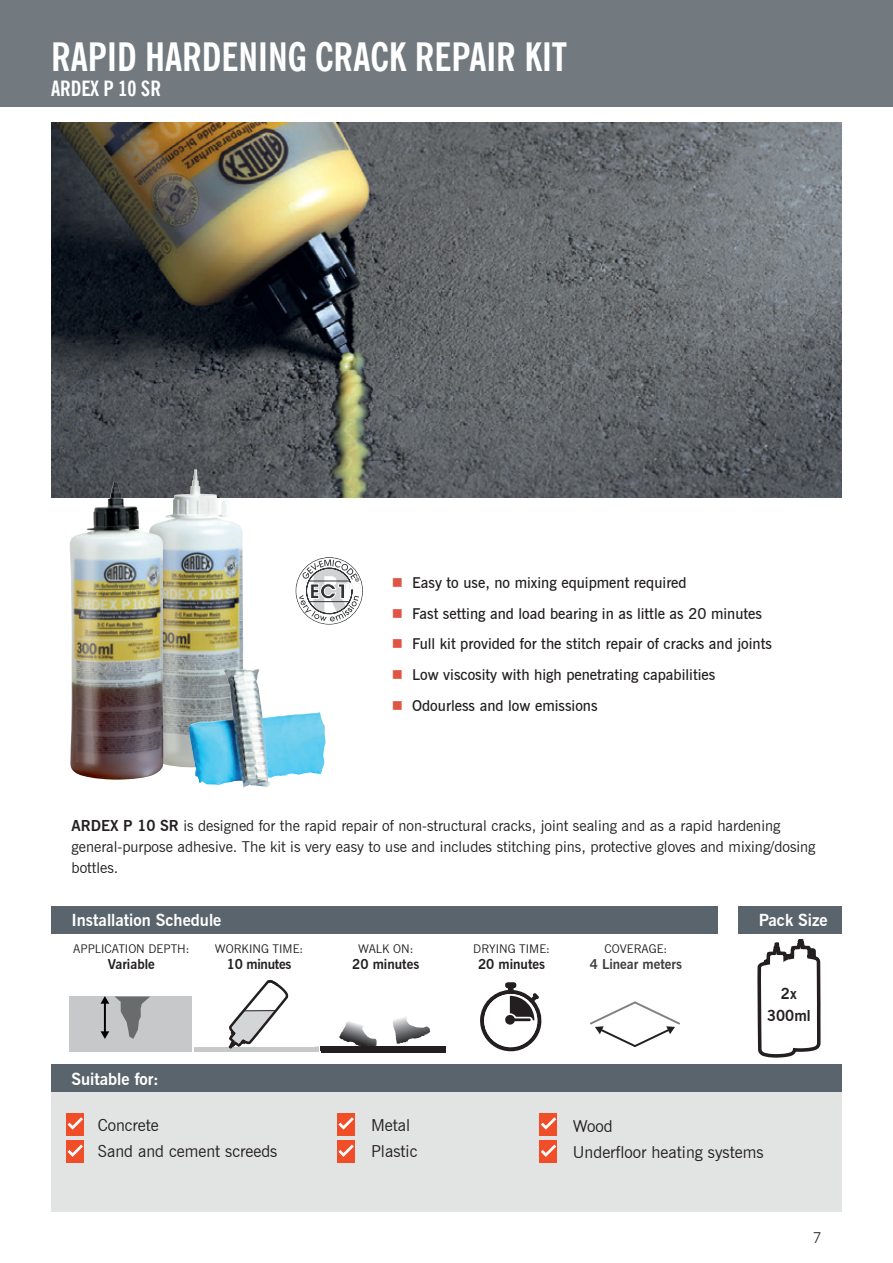
<style>
.page{position:relative;width:893px;height:1263px;background:#fff}
.page>*{position:absolute;margin:0;border:0;box-sizing:border-box;transform-origin:0 0}
.t1{font:700 condensed 39px "News Gothic BT";color:#fff}
.t2{font:700 condensed 21px "News Gothic BT";color:#fff}
.t3{font:16.5px/26.5px "News Gothic BT";color:#231f20}
.t4{font:700 16.5px "News Gothic BT";color:#fff}
.t5{font:600 15px "News Gothic BT";color:#231f20}
.t6{font:15px/21px "News Gothic BT";color:#231f20}
.t7{font:700 15px/21.8px "News Gothic BT";color:#231f20;text-align:center}
.t8{font:300 15px "News Gothic BT";color:#231f20}
.t9{font:700 13.5px "News Gothic BT";color:#231f20}
.t10{font:700 13.5px "News Gothic BT";color:#3e3e3f}
.t11{font:700 13.5px "News Gothic BT";letter-spacing:-.02em;color:#231f20}
.t12{font:12px "News Gothic BT";color:#231f20}
.s1{color:#e05444}
.s2{font-weight:700}
</style>
<div class="page">
<img style="left:51px;top:122px;width:791px;height:375px">
<div style="left:51px;top:1092px;width:791px;height:120px;background:#e2e3e3"></div>
<div style="left:51px;top:1064px;width:791px;height:28px;background:#59646c"></div>
<div style="left:51px;top:905px;width:667px;height:28px;background:#59646c"></div>
<div style="left:738px;top:905px;width:104px;height:28px;background:#59646c"></div>
<svg style="left:757px;top:940px;width:64px;height:118px"></svg>
<div style="left:0;top:0;width:893px;height:107px;background:#727a80"></div>
<svg style="left:480px;top:982px;width:62px;height:70px"></svg>
<svg style="left:590px;top:1001px;width:90px;height:46px"></svg>
<div style="left:321px;top:1046px;width:124px;height:5px;background:#231f20"></div>
<svg style="left:393px;top:1017px;width:37px;height:27px"></svg>
<svg style="left:339px;top:1021px;width:38px;height:25px"></svg>
<hr style="left:321px;top:1050px;width:124px;height:3px;background:#231f20">
<img style="left:149px;top:469px;width:94px;height:298px">
<img style="left:70px;top:481px;width:93px;height:299px">
<img style="left:188px;top:669px;width:138px;height:119px">
<svg style="left:296px;top:557px;width:67px;height:68px"></svg>
<hr style="left:309px;top:581px;width:41px;height:1px;background:#323436">
<hr style="left:309px;top:601px;width:40px;height:1px;background:#323436">
<div style="left:66px;top:1113px;width:18px;height:22px;background:#f04d29"></div>
<svg style="left:67px;top:1117px;width:16px;height:13px"></svg>
<div style="left:337px;top:1113px;width:18px;height:22px;background:#f04d29"></div>
<svg style="left:338px;top:1117px;width:16px;height:13px"></svg>
<div style="left:539px;top:1113px;width:18px;height:22px;background:#f04d29"></div>
<svg style="left:541px;top:1117px;width:16px;height:13px"></svg>
<div style="left:66px;top:1140px;width:18px;height:22px;background:#f04d29"></div>
<svg style="left:67px;top:1144px;width:16px;height:13px"></svg>
<div style="left:337px;top:1140px;width:18px;height:22px;background:#f04d29"></div>
<svg style="left:338px;top:1144px;width:16px;height:13px"></svg>
<div style="left:539px;top:1140px;width:18px;height:22px;background:#f04d29"></div>
<svg style="left:541px;top:1144px;width:16px;height:13px"></svg>
<div style="left:69px;top:996px;width:123px;height:56px;background:#c7c8ca"></div>
<svg style="left:115px;top:996px;width:35px;height:43px"></svg>
<hr style="left:104px;top:1002px;width:2px;height:30px;background:#000001">
<svg style="left:101px;top:996px;width:8px;height:8px"></svg>
<svg style="left:101px;top:1031px;width:8px;height:8px"></svg>
<svg style="left:194px;top:980px;width:127px;height:72px"></svg>
<h1 class="t1" style="left:51px;top:33px;width:518px">RAPID HARDENING CRACK REPAIR KIT</h1>
<h2 class="t2" style="left:51px;top:75px;width:112px">ARDEX P 10 SR</h2>
<p class="t5" style="left:392px;top:573px;width:296px"><span class="s1">■</span> Easy to use, no mixing equipment required</p>
<p class="t5" style="left:392px;top:604px;width:372px"><span class="s1">■</span> Fast setting and load bearing in as little as 20 minutes</p>
<p class="t5" style="left:392px;top:635px;width:382px"><span class="s1">■</span> Full kit provided for the stitch repair of cracks and joints</p>
<p class="t5" style="left:392px;top:665px;width:325px"><span class="s1">■</span> Low viscosity with high penetrating capabilities</p>
<p class="t5" style="left:392px;top:696px;width:207px"><span class="s1">■</span> Odourless and low emissions</p>
<p class="t6" style="left:72px;top:815px;width:745px"><span class="s2">ARDEX P 10 SR</span> is designed for the rapid repair of non-structural cracks, joint sealing and as a rapid hardening general-purpose adhesive. The kit is very easy to use and includes stitching pins, protective gloves and mixing/dosing bottles.</p>
<p class="t4" style="left:71px;top:910px;width:151px">Installation Schedule</p>
<p class="t4" style="left:759px;top:910px;width:71px">Pack Size</p>
<p class="t12" style="left:215px;top:941px;width:90px">WORKING TIME:</p>
<p class="t11" style="left:227px;top:956px;width:66px">10 minutes</p>
<p class="t12" style="left:73px;top:941px;width:118px">APPLICATION DEPTH:</p>
<p class="t9" style="left:108px;top:956px;width:49px">Variable</p>
<p class="t12" style="left:358px;top:941px;width:57px">WALK ON:</p>
<p class="t9" style="left:352px;top:956px;width:68px">20 minutes</p>
<p class="t12" style="left:473px;top:941px;width:78px">DRYING TIME:</p>
<p class="t9" style="left:478px;top:956px;width:68px">20 minutes</p>
<p class="t12" style="left:605px;top:941px;width:64px">COVERAGE:</p>
<p class="t10" style="left:590px;top:956px;width:94px">4 Linear meters</p>
<p class="t4" style="left:71px;top:1069px;width:89px">Suitable for:</p>
<p class="t7" style="left:767px;top:982px;width:45px">2x<br>300ml</p>
<p class="t3" style="left:98px;top:1111px;width:181px">Concrete<br>Sand and cement screeds</p>
<p class="t3" style="left:371px;top:1111px;width:48px">Metal<br>Plastic</p>
<p class="t3" style="left:573px;top:1112px;width:192px">Wood<br>Underfloor heating systems</p>
<p class="t8" style="left:813px;top:1229px;width:10px">7</p>
</div>
